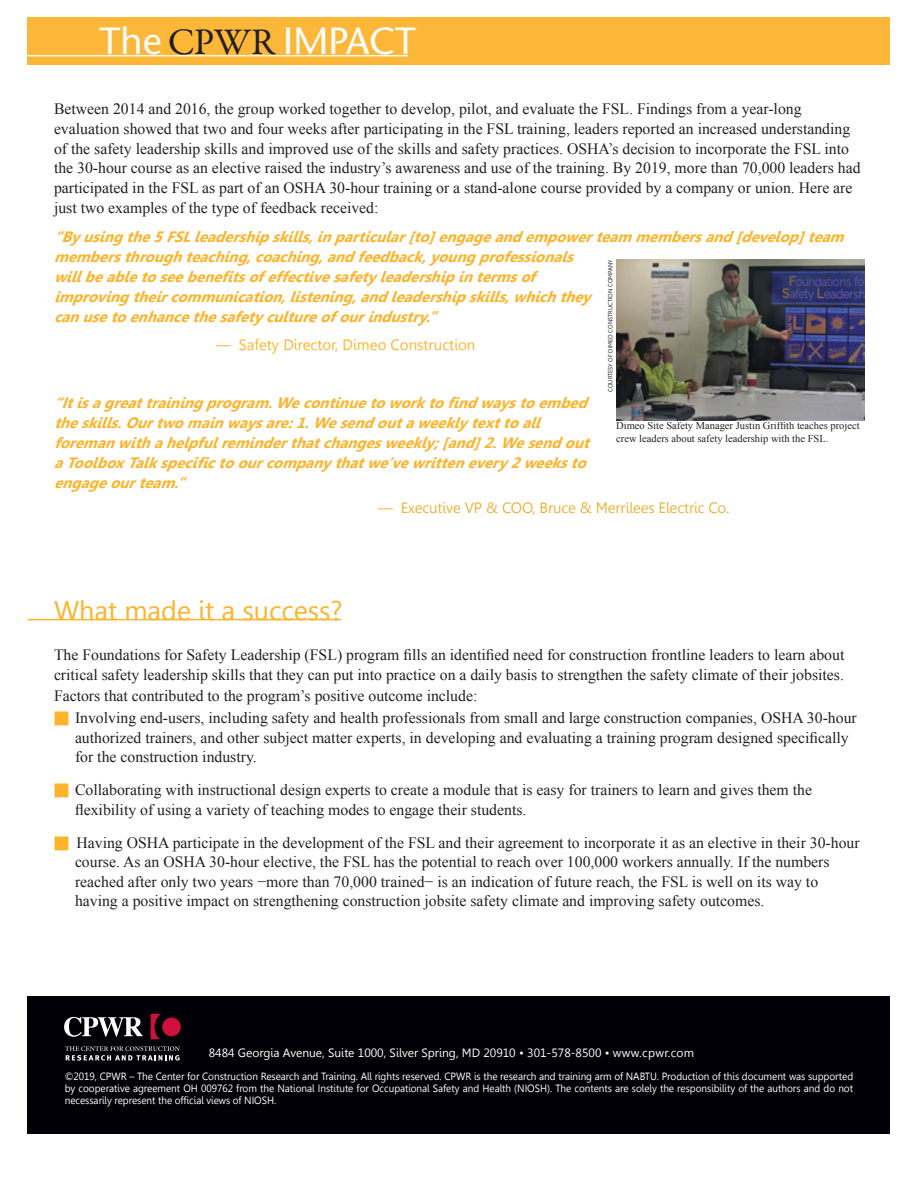
<style>
.page{position:relative;width:918px;height:1188px;background:#fff}
.page>*{position:absolute;margin:0;border:0;box-sizing:border-box;transform-origin:0 0}
.Heads{font:500 37.8px "Stone Sans Std";color:#fff}
.new_body{font:27px "Leelawadee";letter-spacing:-.005em;color:#fcb42c}
.new_body-2{font:15.75px/19.8px "Times New Roman";color:#231f20}
.Bulletts{font:15.75px/19.5px "Times New Roman";color:#231f20}
.new_body-3{font:italic 700 15px/19.8px "Leelawadee";color:#fcb42c}
.new_body-4{font:15px "Leelawadee";letter-spacing:-.01em;color:#eab33c}
.new_body-5{font:15px "Leelawadee";color:#fcb42c}
.t1{font:12px "Leelawadee";color:#fff}
.t2{font:10.5px/12px "Leelawadee";letter-spacing:-.005em;color:#fff;text-align:justify;scale:.95 1}
.Bulletts-2{font:10.5px/13.5px "Times New Roman";color:#231f20}
.Bulletts-3{font:6px "Leelawadee";color:#231f20}
.s1{font-family:"Garamond Premr Pro";font-weight:400;color:#231f20}
.s2{color:#fcb42c}
</style>
<div class="page">
<div style="left:28px;top:18px;width:862px;height:47px;background:#fdb738"></div>
<hr style="left:0;top:55px;width:408px;height:1px;background:#fff">
<img style="left:616px;top:259px;width:249px;height:162px">
<hr style="left:28px;top:619px;width:313px;height:1px;background:#fcb42c">
<div style="left:28px;top:996px;width:862px;height:138px;background:#000006"></div>
<svg style="left:65px;top:1046px;width:115px;height:15px"></svg>
<svg style="left:64px;top:1017px;width:79px;height:20px"></svg>
<svg style="left:151px;top:1014px;width:30px;height:25px"></svg>
<p class="Heads" style="left:100px;top:19px;width:318px">The <span class="s1">CPWR</span> IMPACT</p>
<p class="new_body-2" style="left:54px;top:98px;width:808px">Between 2014 and 2016, the group worked together to develop, pilot, and evaluate the FSL. Findings from a year-long evaluation showed that two and four weeks after participating in the FSL training, leaders reported an increased understanding of the safety leadership skills and improved use of the skills and safety practices. OSHA’s decision to incorporate the FSL into the 30-hour course as an elective raised the industry’s awareness and use of the training. By 2019, more than 70,000 leaders had participated in the FSL as part of an OSHA 30-hour training or a stand-alone course provided by a company or union. Here are just two examples of the type of feedback received:</p>
<p class="new_body-3" style="left:54px;top:227px;width:797px">“By usingthe5FSLleadershipskills,inparticular[to]engageandempowerteam membersand[develop]team membersthroughteaching,coaching,andfeedback,youngprofessionals willbeabletoseebenefitsofeffectivesafety leadershipintermsof improvingtheircommunication,listening,andleadershipskills,whichthey<br>canusetoenhancethesafety cultureofourindustry.”</p>
<p class="new_body-5" style="left:216px;top:336px;width:261px">— Safety Director, Dimeo Construction</p>
<p class="Bulletts-3" style="left:607px;top:392px;width:134px;rotate:-90deg">COURTESY OF DIMEO CONSTRUCTION COMPANY</p>
<p class="new_body-3" style="left:54px;top:393px;width:543px">“Itisagreattrainingprogram.Wecontinuetoworktofindwaystoembed theskills.Ourtwomainwaysare:1.Wesendoutaweekly texttoall foremanwithahelpfulreminderthatchangesweekly;[and]2.Wesendout aToolboxTalkspecifictoourcompany thatwe’vewrittenevery 2weeksto engageourteam.”</p>
<p class="new_body-4" style="left:378px;top:499px;width:353px"><span class="s2">—</span> Executive VP &amp; COO, Bruce &amp; Merrilees Electric Co.</p>
<p class="Bulletts-2" style="left:616px;top:419px;width:245px">Dimeo Site Safety Manager Justin Griffith teaches project crew leaders about safety leadership with the FSL.</p>
<p class="new_body" style="left:54px;top:595px;width:290px">What made it a success?</p>
<p class="new_body-2" style="left:54px;top:644px;width:792px;line-height:20.2px;text-align:justify">The Foundations for Safety Leadership (FSL) program fills an identified need for construction frontline leaders to learn about critical safety leadership skills that they can put into practice on a daily basis to strengthen the safety climate of their jobsites.<br>Factors that contributed to the program’s positive outcome include:</p>
<p class="Bulletts" style="left:75px;top:708px;width:783px;text-indent:-21px"><span class="s2">■</span> Involving end-users, including safety and health professionals from small and large construction companies, OSHA 30-hour authorized trainers, and other subject matter experts, in developing and evaluating a training program designed specifically for the construction industry.</p>
<p class="Bulletts" style="left:75px;top:780px;width:739px;text-indent:-21px"><span class="s2">■</span> Collaborating with instructional design experts to create a module that is easy for trainers to learn and gives them the flexibility of using a variety of teaching modes to engage their students.</p>
<p class="Bulletts" style="left:75px;top:832px;width:786px;text-indent:-21px"><span class="s2">■</span> Having OSHA participate in the development of the FSL and their agreement to incorporate it as an elective in their 30-hour course. As an OSHA 30-hour elective, the FSL has the potential to reach over 100,000 workers annually. If the numbers reached after only two years −more than 70,000 trained− is an indication of future reach, the FSL is well on its way to having a positive impact on strengthening construction jobsite safety climate and improving safety outcomes.</p>
<p class="t1" style="left:209px;top:1046px;width:487px">8484 Georgia Avenue, Suite 1000, Silver Spring, MD 20910 • 301-578-8500 • www.cpwr.com</p>
<p class="t2" style="left:65px;top:1071px;width:831px">©2019, CPWR – The Center for Construction Research and Training. All rights reserved. CPWR is the research and training arm of NABTU. Production of this document was supported by cooperative agreement OH 009762 from the National Institute for Occupational Safety and Health (NIOSH). The contents are solely the responsibility of the authors and do not necessarily represent the official views of NIOSH.</p>
</div>
